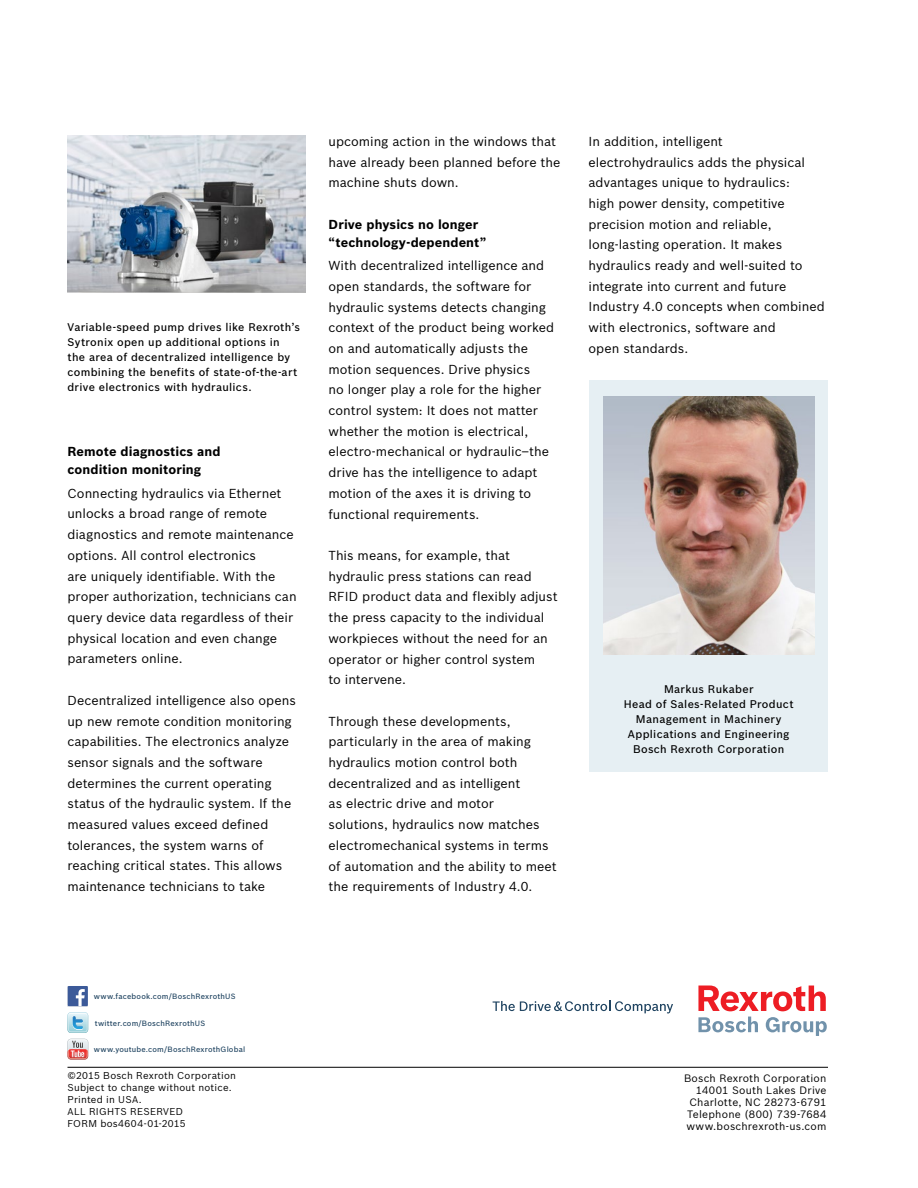
<style>
.page{position:relative;width:918px;height:1188px;background:#fff}
.page>*{position:absolute;margin:0;border:0;box-sizing:border-box;transform-origin:0 0}
.t1{font:12.75px/20.7px "Bosch Sans";color:#000}
.t2{font:700 12.75px/18px "Bosch Sans";letter-spacing:.01em;color:#000}
.t3{font:500 10.8px/15px "Bosch Sans";letter-spacing:.03em;color:#000}
.t4{font:10.5px/12px "Bosch Sans";letter-spacing:.02em;color:#000;text-align:right}
.t5{font:9.75px/12px "Bosch Sans";letter-spacing:.02em;color:#000}
.t6{font:500 7.5px "Bosch Sans";letter-spacing:.025em;color:#204461}
</style>
<div class="page">
<img style="left:68px;top:135px;width:238px;height:157px">
<hr style="left:68px;top:1067px;width:760px;height:1px;background:#000">
<div style="left:68px;top:986px;width:20px;height:20px;background:#3c5a99"></div>
<svg style="left:76px;top:989px;width:9px;height:17px"></svg>
<svg style="left:68px;top:1012px;width:20px;height:21px"></svg>
<svg style="left:68px;top:1039px;width:20px;height:21px"></svg>
<svg style="left:493px;top:1001px;width:180px;height:12px"></svg>
<svg style="left:698px;top:1017px;width:60px;height:15px"></svg>
<svg style="left:766px;top:1017px;width:61px;height:19px"></svg>
<svg style="left:698px;top:986px;width:128px;height:25px"></svg>
<div style="left:590px;top:380px;width:238px;height:391px;background:#e6eff3"></div>
<img style="left:603px;top:397px;width:211px;height:257px">
<p class="t3" style="left:68px;top:320px;width:234px">Variable-speed pump drives like Rexroth’s Sytronix open up additional options in the area of decentralized intelligence by combining the benefits of state-of-the-art drive electronics with hydraulics.</p>
<p class="t2" style="left:68px;top:443px;width:155px">Remote diagnostics and condition monitoring</p>
<p class="t1" style="left:68px;top:483px;width:231px">Connecting hydraulics via Ethernet unlocks a broad range of remote diagnostics and remote maintenance options. All control electronics<br>are uniquely identifiable. With the proper authorization, technicians can query device data regardless of their physical location and even change parameters online.</p>
<p class="t1" style="left:68px;top:690px;width:230px">Decentralized intelligence also opens up new remote condition monitoring capabilities. The electronics analyze sensor signals and the software determines the current operating status of the hydraulic system. If the measured values exceed defined tolerances, the system warns of reaching critical states. This allows maintenance technicians to take</p>
<p class="t1" style="left:329px;top:131px;width:233px">upcoming action in the windows that have already been planned before the machine shuts down.</p>
<p class="t2" style="left:329px;top:215px;width:159px">Drive physics no longer “technology-dependent”</p>
<p class="t1" style="left:329px;top:255px;width:227px">With decentralized intelligence and open standards, the software for hydraulic systems detects changing context of the product being worked on and automatically adjusts the motion sequences. Drive physics<br>no longer play a role for the higher control system: It does not matter whether the motion is electrical, electro-mechanical or hydraulic–the drive has the intelligence to adapt motion of the axes it is driving to functional requirements.</p>
<p class="t1" style="left:329px;top:545px;width:231px">This means, for example, that hydraulic press stations can read<br>RFID product data and flexibly adjust the press capacity to the individual workpieces without the need for an operator or higher control system<br>to intervene.</p>
<p class="t1" style="left:329px;top:711px;width:230px">Through these developments, particularly in the area of making hydraulics motion control both decentralized and as intelligent<br>as electric drive and motor<br>solutions, hydraulics now matches electromechanical systems in terms of automation and the ability to meet the requirements of Industry 4.0.</p>
<p class="t1" style="left:589px;top:131px;width:238px">In addition, intelligent electrohydraulics adds the physical advantages unique to hydraulics:<br>high power density, competitive precision motion and reliable, long-lasting operation. It makes hydraulics ready and well-suited to integrate into current and future<br>Industry 4.0 concepts when combined with electronics, software and<br>open standards.</p>
<p class="t3" style="left:624px;top:681px;width:171px;text-align:center">Markus Rukaber<br>Head of Sales-Related Product<br>Management in Machinery<br>Applications and Engineering<br>Bosch Rexroth Corporation</p>
<p class="t6" style="left:94px;top:992px;width:143px">www.facebook.com/BoschRexrothUS</p>
<p class="t6" style="left:95px;top:1018px;width:112px">twitter.com/BoschRexrothUS</p>
<p class="t6" style="left:94px;top:1045px;width:153px">www.youtube.com/BoschRexrothGlobal</p>
<p class="t5" style="left:68px;top:1070px;width:170px">©2015 Bosch Rexroth Corporation<br>Subject to change without notice.<br>Printed in USA.<br>ALL RIGHTS RESERVED<br>FORM bos4604-01-2015</p>
<p class="t4" style="left:684px;top:1073px;width:144px">Bosch Rexroth Corporation<br>14001 South Lakes Drive<br>Charlotte, NC 28273-6791<br>Telephone (800) 739-7684 www.boschrexroth-us.com</p>
</div>
